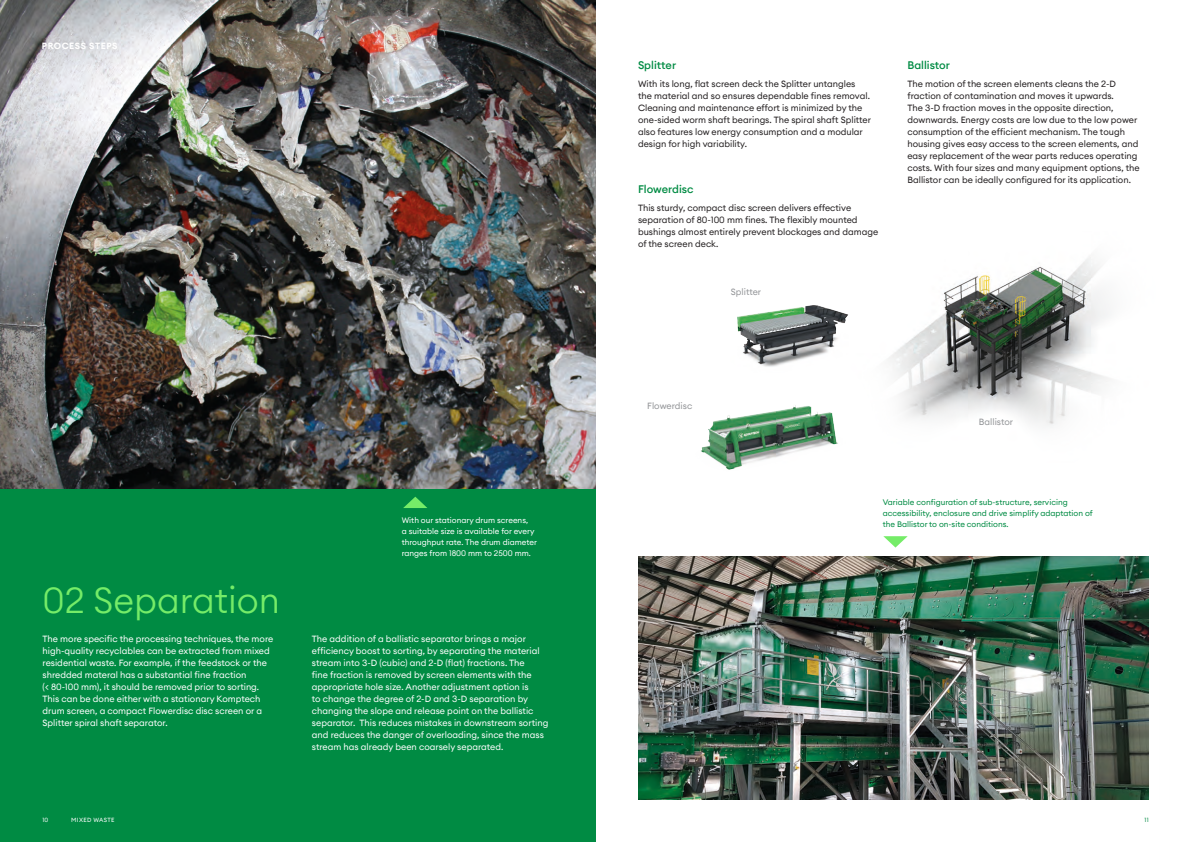
<style>
.page{position:relative;width:1191px;height:842px;background:#fff}
.page>*{position:absolute;margin:0;border:0;box-sizing:border-box;transform-origin:0 0}
.HL_36_36{font:300 36px "Euclid Circular A";color:#75ec68}
.Text_9_12{font:500 11px "Euclid Circular A";color:#008b43}
.Text_9_12-2{font:9px/12px "Euclid Circular A";color:#231f20}
.Subline_12_14{font:9px/12px "Euclid Circular A";color:#fff}
.Text_9_12-3{font:9px "Euclid Circular A";color:#939598}
.Subline_Bold_9_12{font:600 9px "Euclid Circular A";letter-spacing:.06em;color:#fff}
.Grundschrift{font:8px/11px "Euclid Circular A";color:#008b43}
.Grundschrift-2{font:8px/11px "Euclid Circular A";color:#fff}
.Footer_Left{font:6px "Euclid Circular A";letter-spacing:.06em;color:#fff}
.Footer_Right{font:6px "Euclid Circular A";color:#008b43}
</style>
<div class="page">
<img style="left:0;top:0;width:595px;height:489px">
<div style="left:0;top:489px;width:595px;height:353px;background:#008b43"></div>
<svg style="left:403px;top:497px;width:24px;height:11px"></svg>
<svg style="left:883px;top:536px;width:24px;height:12px"></svg>
<img style="left:638px;top:557px;width:510px;height:242px">
<img style="left:888px;top:257px;width:222px;height:169px">
<img style="left:701px;top:405px;width:137px;height:65px">
<img style="left:737px;top:305px;width:111px;height:62px">
<p class="Subline_Bold_9_12" style="left:42px;top:40px;width:77px">PROCESS STEPS</p>
<p class="HL_36_36" style="left:43px;top:577px;width:239px">02 Separation</p>
<p class="Grundschrift-2" style="left:402px;top:515px;width:137px">With our stationary drum screens,<br>a suitable size is available for every throughput rate. The drum diameter ranges from 1800 mm to 2500 mm.</p>
<p class="Subline_12_14" style="left:43px;top:633px;width:232px">The more specific the processing techniques, the more high-quality recyclables can be extracted from mixed residential waste. For example, if the feedstock or the shredded materal has a substantial fine fraction<br>(&lt; 80-100 mm), it should be removed prior to sorting.<br>This can be done either with a stationary Komptech drum screen, a compact Flowerdisc disc screen or a Splitter spiral shaft separator.</p>
<p class="Subline_12_14" style="left:312px;top:633px;width:238px">The addition of a ballistic separator brings a major efficiency boost to sorting, by separating the material stream into 3-D (cubic) and 2-D (flat) fractions. The<br>fine fraction is removed by screen elements with the appropriate hole size. Another adjustment option is<br>to change the degree of 2-D and 3-D separation by changing the slope and release point on the ballistic separator. This reduces mistakes in downstream sorting and reduces the danger of overloading, since the mass stream has already been coarsely separated.</p>
<p class="Text_9_12" style="left:638px;top:58px;width:40px">Splitter</p>
<p class="Text_9_12-2" style="left:638px;top:78px;width:235px">With its long, flat screen deck the Splitter untangles the material and so ensures dependable fines removal.<br>Cleaning and maintenance effort is minimized by the one-sided worm shaft bearings. The spiral shaft Splitter also features low energy consumption and a modular design for high variability.</p>
<p class="Text_9_12" style="left:638px;top:182px;width:57px">Flowerdisc</p>
<p class="Text_9_12-2" style="left:638px;top:202px;width:242px">This sturdy, compact disc screen delivers effective separation of 80-100 mm fines. The flexibly mounted bushings almost entirely prevent blockages and damage of the screen deck.</p>
<p class="Text_9_12-3" style="left:731px;top:285px;width:32px">Splitter</p>
<p class="Text_9_12" style="left:907px;top:58px;width:44px">Ballistor</p>
<p class="Text_9_12-2" style="left:907px;top:78px;width:234px">The motion of the screen elements cleans the 2-D fraction of contamination and moves it upwards.<br>The 3-D fraction moves in the opposite direction, downwards. Energy costs are low due to the low power consumption of the efficient mechanism. The tough housing gives easy access to the screen elements, and easy replacement of the wear parts reduces operating costs. With four sizes and many equipment options, the Ballistor can be ideally configured for its application.</p>
<p class="Text_9_12-3" style="left:647px;top:400px;width:47px">Flowerdisc</p>
<p class="Text_9_12-3" style="left:979px;top:416px;width:36px">Ballistor</p>
<p class="Grundschrift" style="left:882px;top:496px;width:211px">Variable configuration of sub-structure, servicing accessibility, enclosure and drive simplify adaptation of the Ballistor to on-site conditions.</p>
<p class="Footer_Left" style="left:43px;top:816px;width:7px">10</p>
<p class="Footer_Left" style="left:71px;top:816px;width:45px">MIXED WASTE</p>
<p class="Footer_Right" style="left:1144px;top:816px;width:6px">11</p>
</div>
